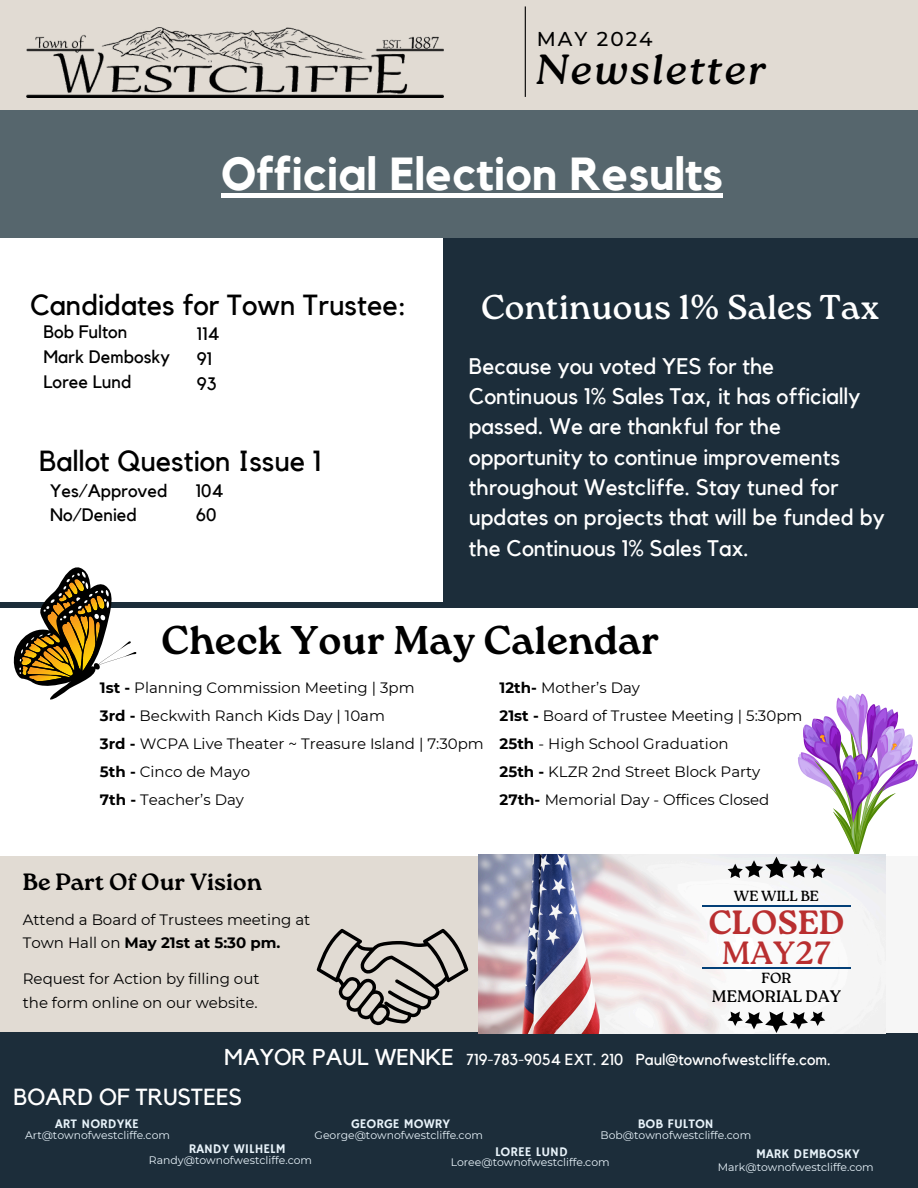
<style>
.page{position:relative;width:918px;height:1188px;background:#fff}
.page>*{position:absolute;margin:0;border:0;box-sizing:border-box;transform-origin:0 0}
.t1{font:700 46.2px "Kollektif";color:#fff}
.t2{font:italic 42.15px "Roca One";letter-spacing:.04em;color:#000}
.t3{font:700 40.05px "Roca One";color:#000}
.t4{font:34.35px "Roca One";color:#fff}
.t5{font:700 33.6px "Roca One";color:#b92f30}
.t6{font:32.1px "Roca One";color:#b92f30}
.t7{font:28.95px "Kollektif";color:#000}
.t8{font:700 23.55px "Roca One";color:#000}
.t9{font:23.25px "Kollektif";color:#fff}
.t10{font:22.8px "Kollektif";color:#fff}
.t11{font:22.5px/30.3px "Kollektif";color:#fff}
.t12{font:500 19.95px "Montserrat";letter-spacing:.1em;color:#000}
.t13{font:18px "Kollektif";color:#000}
.t14{font:16.65px "Roca One";color:#000}
.t15{font:15.9px "Kollektif";color:#fff}
.t16{font:15px/22.5px "Montserrat";color:#000}
.t17{font:14.7px "Roca One";color:#000}
.t18{font:13.2px "Hammersmith One";color:#e8f3fa}
.t19{font:10.8px "Montserrat";color:#e8f3fa}
.s1{font-weight:700}
</style>
<div class="page">
<div style="left:0;top:0;width:918px;height:111px;background:#e1dbd3"></div>
<hr style="left:525px;top:6px;width:1px;height:91px;background:#000">
<img style="left:27px;top:28px;width:416px;height:70px">
<div style="left:0;top:856px;width:918px;height:246px;background:#e1dbd3"></div>
<div style="left:0;top:1111px;width:465px;height:77px;background:#1c2d3a"></div>
<div style="left:443px;top:1102px;width:475px;height:86px;background:#1c2d3a"></div>
<div style="left:0;top:1032px;width:918px;height:40px;background:#1c2d3a"></div>
<div style="left:0;top:1067px;width:918px;height:51px;background:#1c2d3a"></div>
<div style="left:0;top:602px;width:918px;height:6px;background:#1c2d3a"></div>
<div style="left:0;top:111px;width:918px;height:127px;background:#56666d"></div>
<div style="left:443px;top:238px;width:475px;height:364px;background:#1c2d3a"></div>
<div style="left:221px;top:193px;width:502px;height:5px;background:#fff"></div>
<svg style="left:14px;top:567px;width:122px;height:133px"></svg>
<div style="left:639px;top:857px;width:279px;height:176px;background:#f6f6f6"></div>
<img style="left:478px;top:854px;width:408px;height:179px">
<svg style="left:317px;top:929px;width:151px;height:96px"></svg>
<hr style="left:702px;top:906px;width:149px;height:1px;background:#033f77">
<hr style="left:702px;top:968px;width:149px;height:1px;background:#033f77">
<svg style="left:728px;top:693px;width:190px;height:185px"></svg>
<svg style="left:728px;top:1012px;width:97px;height:21px"></svg>
<p class="t12" style="left:537px;top:26px;width:117px">MAY 2024</p>
<h5 class="t2" style="left:537px;top:45px;width:231px">Newsletter</h5>
<p class="t1" style="left:221px;top:152px;width:503px">Official Election Results</p>
<p class="t7" style="left:30px;top:292px;width:378px">Candidates for Town Trustee:</p>
<p class="t13" style="left:43px;top:324px;width:85px">Bob Fulton</p>
<p class="t13" style="left:43px;top:349px;width:128px">Mark Dembosky</p>
<p class="t13" style="left:43px;top:373px;width:90px">Loree Lund</p>
<p class="t13" style="left:197px;top:326px;width:24px">114</p>
<p class="t13" style="left:197px;top:351px;width:17px">91</p>
<p class="t13" style="left:197px;top:375px;width:21px">93</p>
<h3 class="t7" style="left:39px;top:448px;width:284px">Ballot Question Issue 1</h3>
<p class="t13" style="left:50px;top:482px;width:119px">Yes/Approved</p>
<p class="t13" style="left:50px;top:507px;width:88px">No/Denied</p>
<p class="t13" style="left:196px;top:482px;width:29px">104</p>
<p class="t13" style="left:196px;top:507px;width:22px">60</p>
<p class="t4" style="left:481px;top:287px;width:400px">Continuous 1% Sales Tax</p>
<p class="t11" style="left:469px;top:351px;width:417px">Because you voted YES for the Continuous 1% Sales Tax, it has officially passed. We are thankful for the opportunity to continue improvements throughout Westcliffe. Stay tuned for updates on projects that will be funded by the Continuous 1% Sales Tax.</p>
<p class="t3" style="left:161px;top:617px;width:500px">Check Your May Calendar</p>
<p class="t16" style="left:100px;top:676px;width:316px"><span class="s1">1st -</span> Planning Commission Meeting | 3pm</p>
<p class="t16" style="left:100px;top:704px;width:287px"><span class="s1">3rd -</span> Beckwith Ranch Kids Day | 10am</p>
<p class="t16" style="left:100px;top:732px;width:385px"><span class="s1">3rd -</span> WCPA Live Theater ~ Treasure Island | 7:30pm</p>
<p class="t16" style="left:100px;top:760px;width:152px"><span class="s1">5th -</span> Cinco de Mayo</p>
<p class="t16" style="left:100px;top:789px;width:146px"><span class="s1">7th -</span> Teacher’s Day</p>
<p class="t16" style="left:500px;top:676px;width:142px"><span class="s1">12th-</span> Mother’s Day</p>
<p class="t16" style="left:500px;top:704px;width:304px"><span class="s1">21st -</span> Board of Trustee Meeting | 5:30pm</p>
<p class="t16" style="left:500px;top:732px;width:230px"><span class="s1">25th</span> - High School Graduation</p>
<p class="t16" style="left:500px;top:760px;width:262px"><span class="s1">25th -</span> KLZR 2nd Street Block Party</p>
<p class="t16" style="left:500px;top:789px;width:271px"><span class="s1">27th-</span> Memorial Day - Offices Closed</p>
<p class="t8" style="left:23px;top:868px;width:241px">Be Part Of Our Vision</p>
<p class="t16" style="left:23px;top:909px;width:289px">Attend a Board of Trustees meeting at<br>Town Hall on <span class="s1">May 21st at 5:30 pm.</span></p>
<p class="t16" style="left:23px;top:967px;width:238px;line-height:23.7px">Request for Action by filling out the form online on our website.</p>
<p class="t17" style="left:734px;top:887px;width:87px">WE WILL BE</p>
<p class="t5" style="left:708px;top:903px;width:138px">CLOSED</p>
<p class="t6" style="left:722px;top:935px;width:111px">MAY27</p>
<p class="t17" style="left:762px;top:969px;width:31px">FOR</p>
<p class="t14" style="left:712px;top:986px;width:131px">MEMORIAL DAY</p>
<h4 class="t10" style="left:224px;top:1047px;width:231px">MAYOR PAUL WENKE</h4>
<p class="t9" style="left:14px;top:1086px;width:230px">BOARD OF TRUSTEES</p>
<p class="t15" style="left:466px;top:1052px;width:366px">719-783-9054 EXT. 210 Paul@townofwestcliffe.com.</p>
<p class="t18" style="left:55px;top:1116px;width:85px">ART NORDYKE</p>
<p class="t18" style="left:351px;top:1116px;width:101px">GEORGE MOWRY</p>
<p class="t18" style="left:638px;top:1116px;width:77px">BOB FULTON</p>
<p class="t18" style="left:27px;top:1117px;width:108px">TOWN HALL PHON</p>
<h1 class="t18" style="left:331px;top:1117px;width:71px">FOLLOW US</h1>
<h6 class="t18" style="left:331px;top:1136px;width:88px">ON FACEBOOK</h6>
<p class="t18" style="left:629px;top:1118px;width:103px">POLICE RECORDS</p>
<p class="t19" style="left:25px;top:1129px;width:146px">Art@townofwestcliffe.com</p>
<p class="t19" style="left:149px;top:1153px;width:165px">Randy@townofwestcliffe.com</p>
<p class="t19" style="left:315px;top:1129px;width:170px">George@townofwestcliffe.com</p>
<p class="t19" style="left:451px;top:1156px;width:161px">Loree@townofwestcliffe.com</p>
<p class="t19" style="left:601px;top:1129px;width:152px">Bob@townofwestcliffe.com</p>
<p class="t19" style="left:718px;top:1161px;width:158px">Mark@townofwestcliffe.com</p>
<p class="t18" style="left:189px;top:1141px;width:98px">RANDY WILHELM</p>
<p class="t18" style="left:495px;top:1144px;width:74px">LOREE LUND</p>
<p class="t18" style="left:756px;top:1147px;width:105px">MARK DEMBOSKY</p>
</div>
